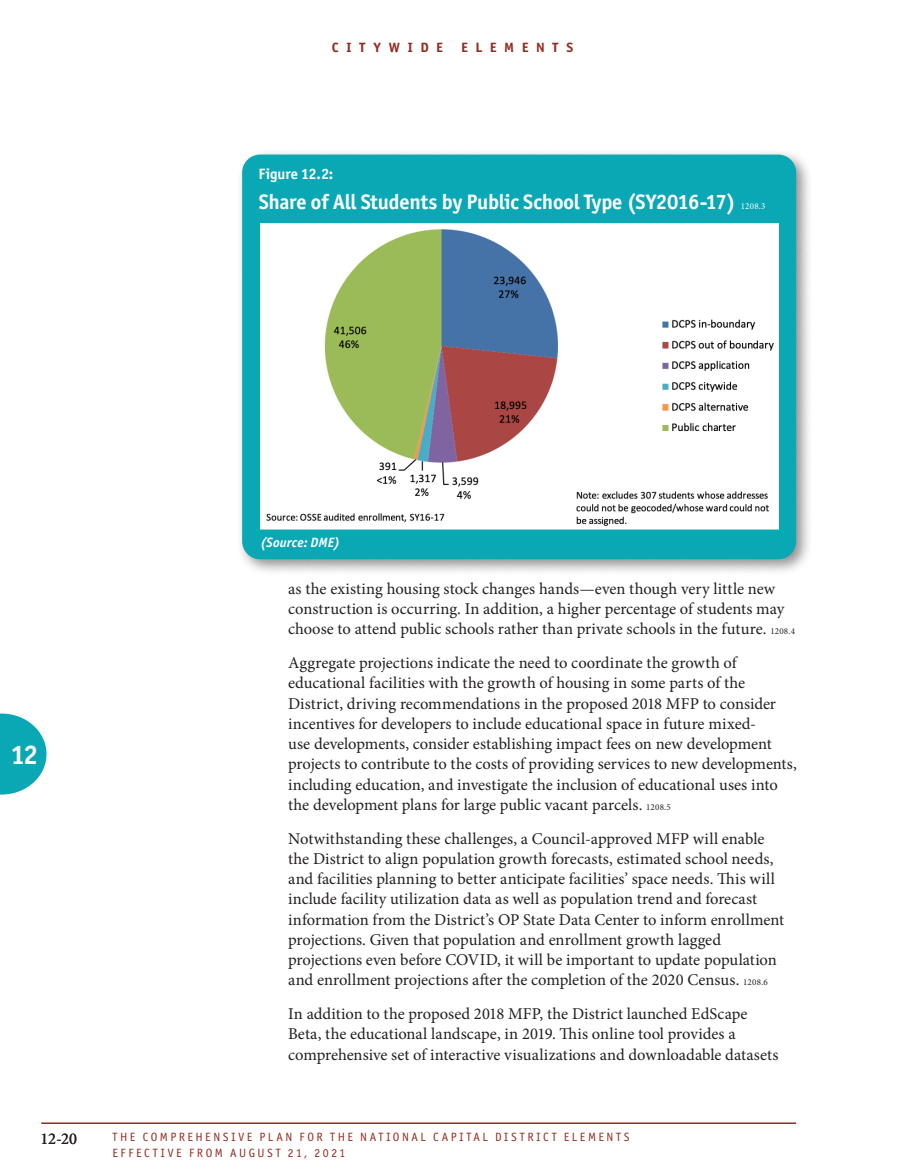
<style>
.page{position:relative;width:905px;height:1175px;background:#fff}
.page>*{position:absolute;margin:0;border:0;box-sizing:border-box;transform-origin:0 0}
.t1{font:700 27px "Officina Sans ITC Pro";color:#fff}
._8Sidebar_Headline_S{font:700 21px "Officina Sans ITC Pro";letter-spacing:-.01em;color:#fff}
._7Text_After_Heading{font:16.5px/20.2px "Minion Pro";color:#231f20}
._8Sidebar_Headline_S-2{font:700 15px "Officina Sans ITC Pro";letter-spacing:-.005em;color:#fff}
.t2{font:700 13.5px "Officina Sans ITC Pro";letter-spacing:.545em;color:#912c1f;scale:1.05 1}
._9Figure_Caption{font:italic 700 13.5px "Officina Sans ITC Std";letter-spacing:.005em;color:#fff}
.t3{font:12px/16.5px "Officina Sans ITC Pro";letter-spacing:.215em;color:#912c1f}
._8Sidebar_Headline_S-3{font:9px "Minion Pro";color:#fff}
.s1{font-size:9px}
</style>
<div class="page">
<svg style="left:0;top:713px;width:46px;height:81px"></svg>
<hr style="left:41px;top:1122px;width:755px;height:2px;background:#912c1f">
<div style="left:235px;top:148px;width:578px;height:429px;background:#231f20;opacity:.5"></div>
<div style="left:242px;top:154px;width:554px;height:405px;background:#0aa7b4;border-radius:18px"></div>
<img style="left:260px;top:224px;width:518px;height:305px">
<p class="t2" style="left:332px;top:39px;width:108px">CITYWIDE</p>
<p class="t2" style="left:461px;top:39px;width:108px">ELEMENTS</p>
<p class="_8Sidebar_Headline_S-2" style="left:259px;top:164px;width:76px">Figure 12.2:</p>
<p class="_8Sidebar_Headline_S" style="left:259px;top:189px;width:478px">Share of All Students by Public School Type (SY2016-17)</p>
<p class="_8Sidebar_Headline_S-3" style="left:740px;top:200px;width:26px">1208.3</p>
<h1 class="t1" style="left:12px;top:738px;width:27px">12</h1>
<p class="_7Text_After_Heading" style="left:40px;top:1128px;width:38px">12-20</p>
<p class="_9Figure_Caption" style="left:260px;top:534px;width:81px">(Source: DME)</p>
<p class="_7Text_After_Heading" style="left:288px;top:578px;width:508px">as the existing housing stock changes hands—even though very little new construction is occurring. In addition, a higher percentage of students may choose to attend public schools rather than private schools in the future. <span class="s1">1208.4</span></p>
<p class="_7Text_After_Heading" style="left:288px;top:652px;width:510px">Aggregate projections indicate the need to coordinate the growth of educational facilities with the growth of housing in some parts of the District, driving recommendations in the proposed 2018 MFP to consider incentives for developers to include educational space in future mixed-<br>use developments, consider establishing impact fees on new development projects to contribute to the costs of providing services to new developments, including education, and investigate the inclusion of educational uses into the development plans for large public vacant parcels. <span class="s1">1208.5</span></p>
<p class="_7Text_After_Heading" style="left:288px;top:828px;width:497px">Notwithstanding these challenges, a Council-approved MFP will enable the District to align population growth forecasts, estimated school needs, and facilities planning to better anticipate facilities’ space needs. This will include facility utilization data as well as population trend and forecast information from the District’s OP State Data Center to inform enrollment projections. Given that population and enrollment growth lagged projections even before COVID, it will be important to update population and enrollment projections after the completion of the 2020 Census. <span class="s1">1208.6</span></p>
<p class="_7Text_After_Heading" style="left:288px;top:1003px;width:492px">In addition to the proposed 2018 MFP, the District launched EdScape<br>Beta, the educational landscape, in 2019. This online tool provides a comprehensive set of interactive visualizations and downloadable datasets</p>
<p class="t3" style="left:112px;top:1128px;width:518px">THE COMPREHENSIVE PLAN FOR THE NATIONAL CAPITAL DISTRICT ELEMENTS<br>EFFECTIVE FROM AUGUST 21, 2021</p>
</div>
